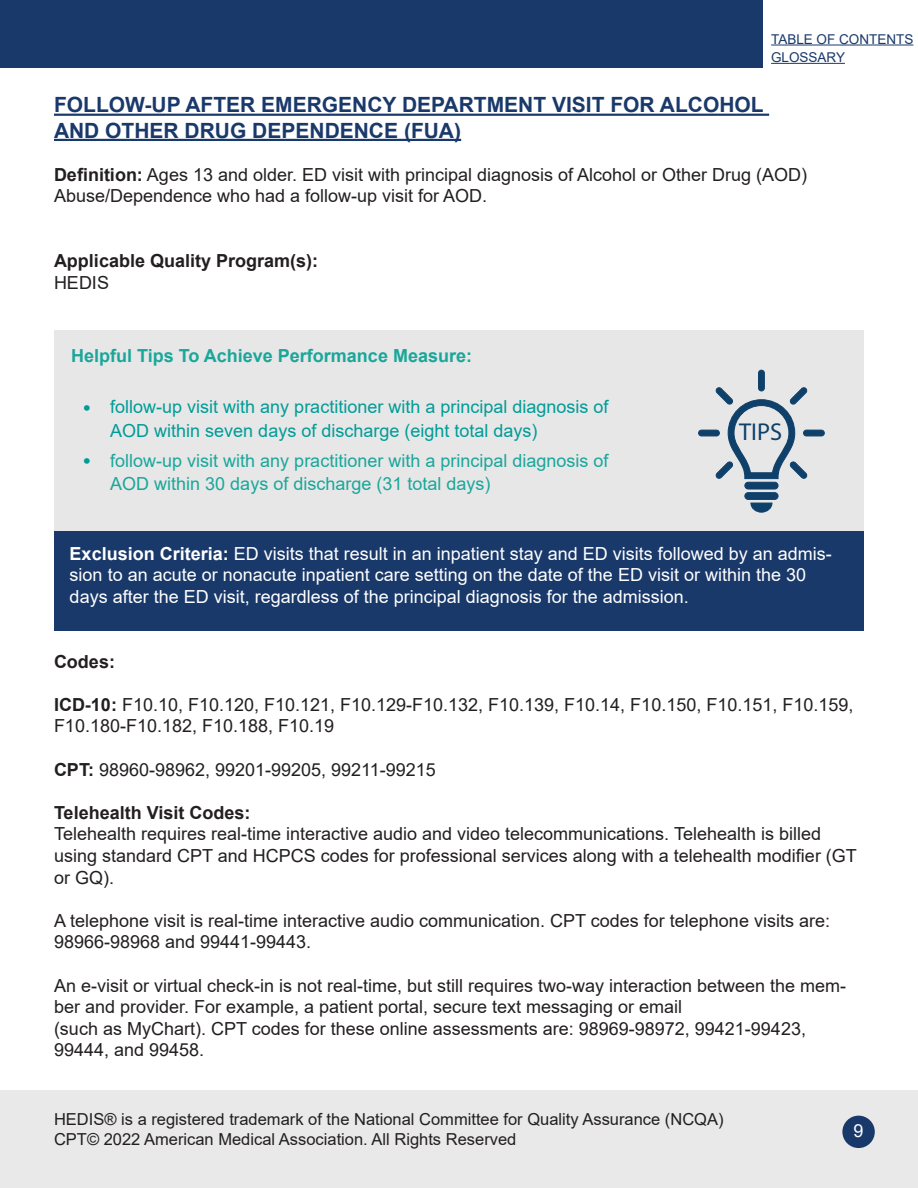
<style>
.page{position:relative;width:918px;height:1188px;background:#fff}
.page>*{position:absolute;margin:0;border:0;box-sizing:border-box;transform-origin:0 0}
.t1{font:700 24.45px "Myriad Pro";color:#0e406a}
.t2{font:700 21px/25.2px "Arial";color:#1a396b}
.t3{font:18px/21.6px "Arial";color:#231f20}
.t4{font:18px/21.6px "Arial";color:#fff}
.t5{font:18px/23.4px "Arial";color:#009c96}
.t6{font:18px/23.4px "Arial";color:#1aa79a}
.t7{font:700 18px "Arial";color:#1aa79a}
.t8{font:700 18px/21.6px "Arial";color:#231f20}
.t9{font:16.5px/19.8px "Arial";color:#231f20}
.t10{font:13.5px "Arial";color:#1a396b}
.s1{font-weight:700}
.s2{font-weight:400}
.s3{font-family:"Myriad Pro";font-size:27px}
.s4{font-family:"Myriad Pro";font-size:27px;color:#009c96}
</style>
<div class="page">
<div style="left:54px;top:330px;width:810px;height:201px;background:#e7e7e8"></div>
<svg style="left:698px;top:370px;width:127px;height:143px"></svg>
<div style="left:54px;top:531px;width:810px;height:100px;background:#1a396b"></div>
<div style="left:0;top:0;width:762px;height:68px;background:#1a396b"></div>
<hr style="left:771px;top:45px;width:142px;height:1px;background:#1a396b">
<hr style="left:771px;top:63px;width:74px;height:1px;background:#1a396b">
<div style="left:0;top:1091px;width:918px;height:97px;background:#e9e9e9"></div>
<div style="left:842px;top:1116px;width:33px;height:32px;background:#1a396b;border-radius:50%"></div>
<hr style="left:54px;top:114px;width:715px;height:2px;background:#1a396b">
<hr style="left:54px;top:139px;width:407px;height:2px;background:#1a396b">
<p class="t10" style="left:771px;top:30px;width:144px">TABLE OF CONTENTS</p>
<p class="t10" style="left:771px;top:48px;width:76px">GLOSSARY</p>
<p class="t2" style="left:54px;top:93px;width:711px">FOLLOW-UP AFTER EMERGENCY DEPARTMENT VISIT FOR ALCOHOL<br>AND OTHER DRUG DEPENDENCE (FUA)</p>
<p class="t3" style="left:54px;top:163px;width:755px"><span class="s1">Definition:</span> Ages 13 and older. ED visit with principal diagnosis of Alcohol or Other Drug (AOD)<br>Abuse/Dependence who had a follow-up visit for AOD.</p>
<p class="t8" style="left:54px;top:250px;width:266px">Applicable Quality Program(s):<br><span class="s2">HEDIS</span></p>
<p class="t7" style="left:71px;top:343px;width:402px">Helpful Tips To Achieve Performance Measure:</p>
<p class="t5" style="left:110px;top:395px;width:500px;text-indent:-27px"><span class="s3">•</span> follow-up visit with any practitioner with a principal diagnosis of<br>AOD within seven days of discharge (eight total days)</p>
<p class="t6" style="left:110px;top:449px;width:500px;text-indent:-27px"><span class="s4">•</span> follow-up visit with any practitioner with a principal diagnosis of<br>AOD within 30 days of discharge (31 total days)</p>
<p class="t1" style="left:739px;top:417px;width:45px">TIPS</p>
<p class="t4" style="left:70px;top:543px;width:764px"><span class="s1">Exclusion Criteria:</span> ED visits that result in an inpatient stay and ED visits followed by an admis&shy;sion to an acute or nonacute inpatient care setting on the date of the ED visit or within the 30 days after the ED visit, regardless of the principal diagnosis for the admission.</p>
<p class="t8" style="left:54px;top:651px;width:63px">Codes:</p>
<p class="t3" style="left:54px;top:694px;width:801px"><span class="s1">ICD-10:</span> F10.10, F10.120, F10.121, F10.129-F10.132, F10.139, F10.14, F10.150, F10.151, F10.159,<br>F10.180-F10.182, F10.188, F10.19</p>
<p class="t3" style="left:54px;top:758px;width:383px"><span class="s1">CPT:</span> 98960-98962, 99201-99205, 99211-99215</p>
<p class="t3" style="left:54px;top:802px;width:804px"><span class="s1">Telehealth Visit Codes:<br></span>Telehealth requires real-time interactive audio and video telecommunications. Telehealth is billed using standard CPT and HCPCS codes for professional services along with a telehealth modifier (GT or GQ).</p>
<p class="t3" style="left:54px;top:910px;width:778px">A telephone visit is real-time interactive audio communication. CPT codes for telephone visits are:<br>98966-98968 and 99441-99443.</p>
<p class="t3" style="left:54px;top:974px;width:794px">An e-visit or virtual check-in is not real-time, but still requires two-way interaction between the mem&shy;ber and provider. For example, a patient portal, secure text messaging or email<br>(such as MyChart). CPT codes for these online assessments are: 98969-98972, 99421-99423, 99444, and 99458.</p>
<p class="t9" style="left:54px;top:1110px;width:671px">HEDIS® is a registered trademark of the National Committee for Quality Assurance (NCQA)<br>CPT© 2022 American Medical Association. All Rights Reserved</p>
<p class="t4" style="left:853px;top:1120px;width:12px">9</p>
</div>
